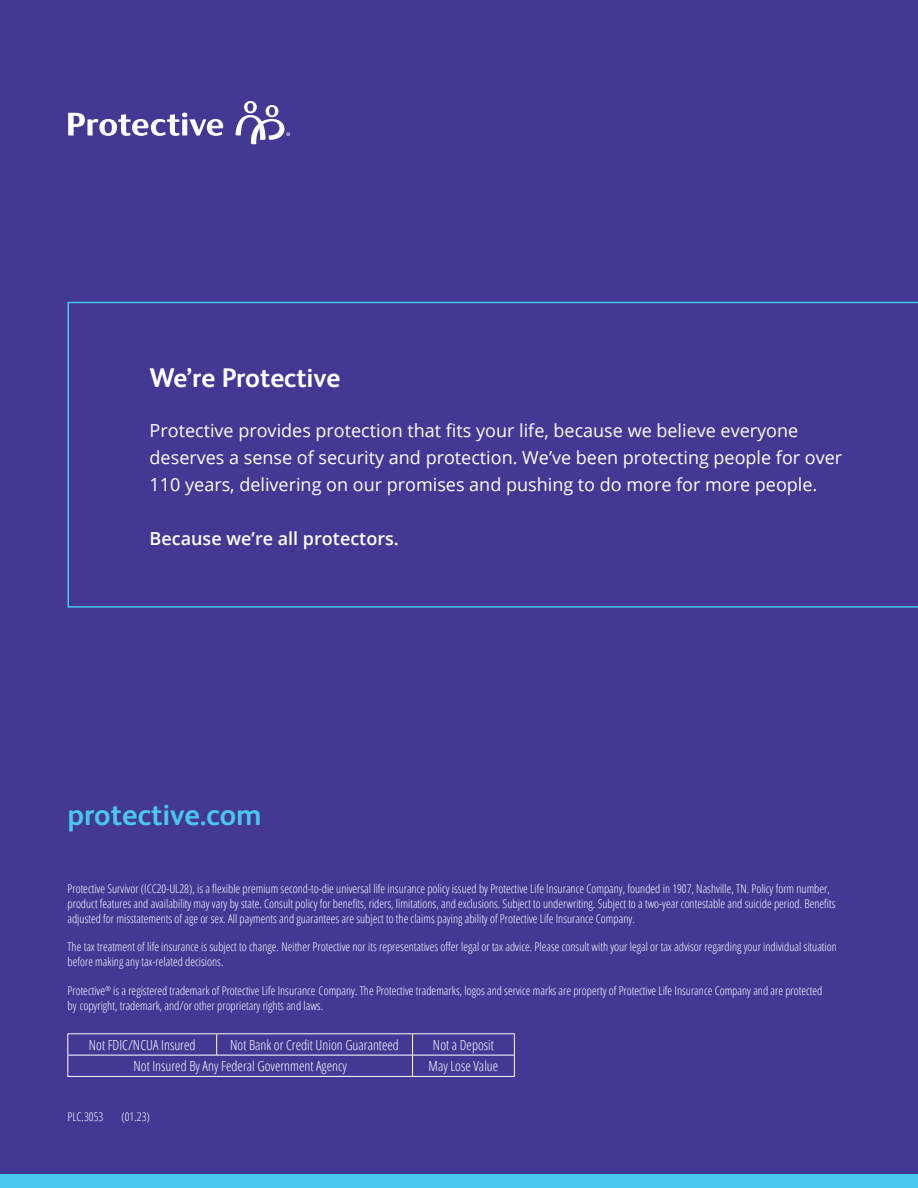
<style>
.page{position:relative;width:918px;height:1188px;background:#443895}
.page>*{position:absolute;margin:0;border:0;box-sizing:border-box;transform-origin:0 0}
.t1{font:700 30px "FS Albert Pro";color:#49c7ed}
.t2{font:700 27px "FS Albert Pro";color:#fff}
.t3{font:18px/27px "Open Sans";color:#fff}
.t4{font:600 18px "Open Sans";color:#fff}
.t5{font:300 13.95px "Open Sans Condensed";color:#fff}
.t6{font:300 12px/15px "Open Sans Condensed";color:#fff}
</style>
<div class="page">
<div style="left:0;top:1174px;width:918px;height:14px;background:#49c7ed"></div>
<svg style="left:67px;top:301px;width:851px;height:307px"></svg>
<hr style="left:68px;top:1033px;width:149px;height:1px;background:#fff">
<hr style="left:217px;top:1033px;width:196px;height:1px;background:#fff">
<svg style="left:216px;top:1034px;width:1px;height:21px"></svg>
<hr style="left:413px;top:1033px;width:102px;height:1px;background:#fff">
<hr style="left:68px;top:1055px;width:149px;height:1px;background:#fff">
<svg style="left:68px;top:1034px;width:1px;height:42px"></svg>
<hr style="left:217px;top:1055px;width:196px;height:1px;background:#fff">
<hr style="left:413px;top:1055px;width:102px;height:1px;background:#fff">
<svg style="left:412px;top:1034px;width:1px;height:42px"></svg>
<svg style="left:514px;top:1034px;width:1px;height:42px"></svg>
<hr style="left:68px;top:1076px;width:149px;height:1px;background:#fff">
<hr style="left:217px;top:1076px;width:196px;height:1px;background:#fff">
<hr style="left:413px;top:1076px;width:102px;height:1px;background:#fff">
<svg style="left:68px;top:113px;width:155px;height:23px"></svg>
<svg style="left:235px;top:101px;width:55px;height:43px"></svg>
<h2 class="t2" style="left:150px;top:368px;width:192px">We’re Protective</h2>
<p class="t3" style="left:150px;top:416px;width:694px">Protective provides protection that fits your life, because we believe everyone deserves a sense of security and protection. We’ve been protecting people for over<br>110 years, delivering on our promises and pushing to do more for more people.</p>
<h3 class="t4" style="left:150px;top:531px;width:251px">Because we’re all protectors.</h3>
<h1 class="t1" style="left:68px;top:803px;width:196px">protective.com</h1>
<p class="t6" style="left:68px;top:881px;width:770px">Protective Survivor (ICC20-UL28), is a flexible premium second-to-die universal life insurance policy issued by Protective Life Insurance Company, founded in 1907, Nashville, TN. Policy form number, product features and availability may vary by state. Consult policy for benefits, riders, limitations, and exclusions. Subject to underwriting. Subject to a two-year contestable and suicide period. Benefits adjusted for misstatements of age or sex. All payments and guarantees are subject to the claims paying ability of Protective Life Insurance Company.</p>
<p class="t6" style="left:68px;top:939px;width:771px">The tax treatment of life insurance is subject to change. Neither Protective nor its representatives offer legal or tax advice. Please consult with your legal or tax advisor regarding your individual situation before making any tax-related decisions.</p>
<p class="t6" style="left:67px;top:984px;width:756px">Protective<sup>®</sup> is a registered trademark of Protective Life Insurance Company. The Protective trademarks, logos and service marks are property of Protective Life Insurance Company and are protected by copyright, trademark, and/or other proprietary rights and laws.</p>
<p class="t5" style="left:89px;top:1035px;width:108px">Not FDIC/NCUA Insured</p>
<p class="t5" style="left:230px;top:1035px;width:170px">Not Bank or Credit Union Guaranteed</p>
<p class="t5" style="left:433px;top:1035px;width:62px">Not a Deposit</p>
<p class="t5" style="left:134px;top:1057px;width:215px">Not Insured By Any Federal Government Agency</p>
<p class="t5" style="left:429px;top:1057px;width:71px">May Lose Value</p>
<p class="t6" style="left:68px;top:1110px;width:37px">PLC.3053</p>
<p class="t6" style="left:122px;top:1110px;width:30px">(01.23)</p>
</div>
